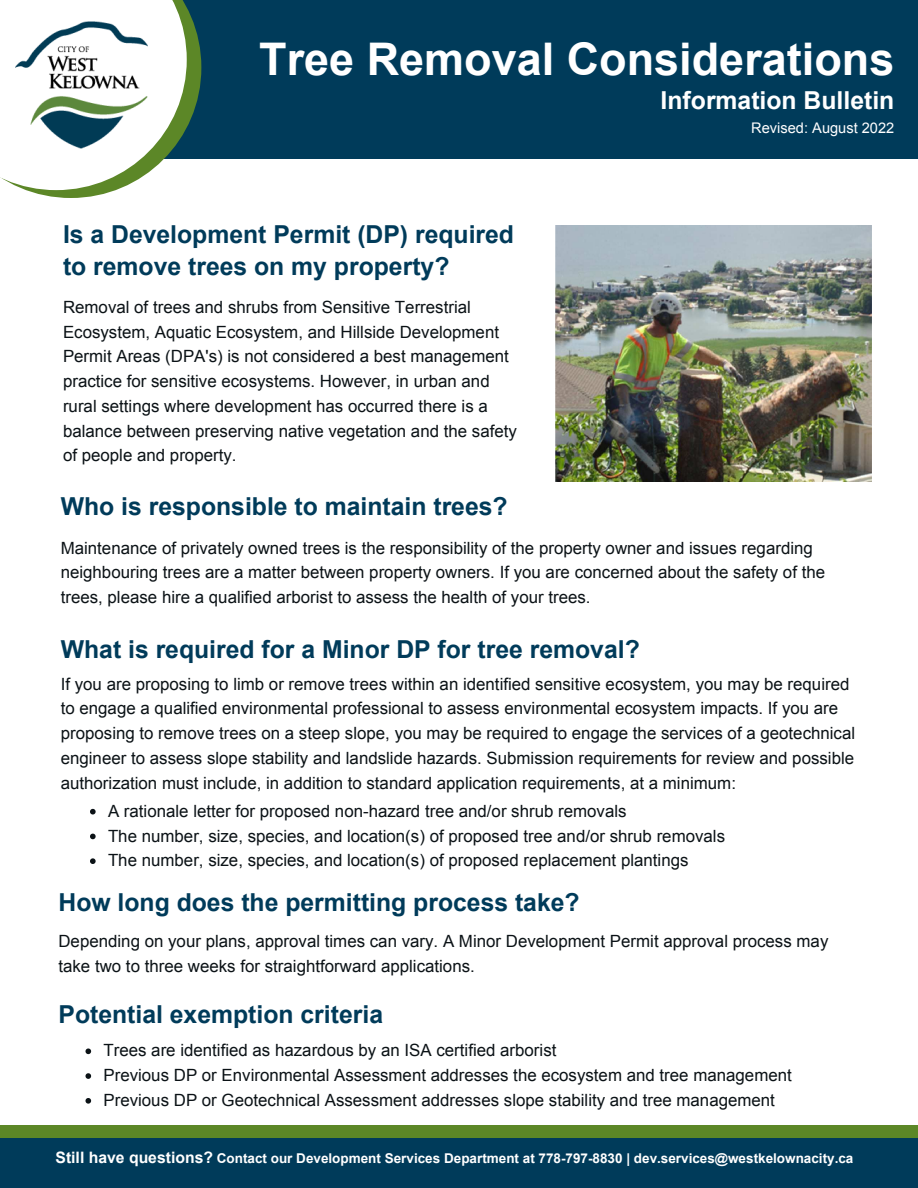
<style>
.page{position:relative;width:918px;height:1188px;background:#fff}
.page>*{position:absolute;margin:0;border:0;box-sizing:border-box;transform-origin:0 0}
.t1{font:700 45px "Arial";color:#fff}
.t2{font:700 24.75px/31.5px "Arial";color:#003b5a}
.t3{font:700 24.75px "Arial";color:#fff}
.t4{font:16.8px/24.8px "Arial";color:#0b1216}
.t5{font:14.7px "Arial";color:#fff}
.t6{font:700 13.5px "Arial";color:#fff}
.s1{font-size:15.75px}
</style>
<div class="page">
<div style="left:0;top:0;width:918px;height:159px;background:#003b5a"></div>
<svg style="left:86px;top:1048px;width:5px;height:6px"></svg>
<svg style="left:86px;top:1073px;width:5px;height:6px"></svg>
<svg style="left:86px;top:1098px;width:5px;height:6px"></svg>
<svg style="left:0;top:0;width:201px;height:198px"></svg>
<img style="left:16px;top:21px;width:131px;height:127px">
<svg style="left:90px;top:809px;width:6px;height:5px"></svg>
<svg style="left:90px;top:834px;width:6px;height:5px"></svg>
<svg style="left:90px;top:858px;width:6px;height:6px"></svg>
<img style="left:556px;top:225px;width:316px;height:257px">
<div style="left:0;top:1125px;width:918px;height:13px;background:#5c8727"></div>
<div style="left:0;top:1138px;width:918px;height:50px;background:#003b5a"></div>
<h1 class="t1" style="left:259px;top:30px;width:637px">Tree Removal Considerations</h1>
<h2 class="t3" style="left:661px;top:84px;width:235px">Information Bulletin</h2>
<p class="t5" style="left:751px;top:118px;width:145px">Revised: August 2022</p>
<h2 class="t2" style="left:63px;top:219px;width:453px">Is a Development Permit (DP) required to remove trees on my property?</h2>
<p class="t4" style="left:63px;top:295px;width:456px">Removal of trees and shrubs from Sensitive Terrestrial Ecosystem, Aquatic Ecosystem, and Hillside Development Permit Areas (DPA's) is not considered a best management practice for sensitive ecosystems. However, in urban and rural settings where development has occurred there is a balance between preserving native vegetation and the safety of people and property.</p>
<h2 class="t2" style="left:61px;top:492px;width:448px">Who is responsible to maintain trees?</h2>
<p class="t4" style="left:61px;top:535px;width:766px">Maintenance of privately owned trees is the responsibility of the property owner and issues regarding neighbouring trees are a matter between property owners. If you are concerned about the safety of the trees, please hire a qualified arborist to assess the health of your trees.</p>
<h2 class="t2" style="left:61px;top:634px;width:581px">What is required for a Minor DP for tree removal?</h2>
<p class="t4" style="left:61px;top:672px;width:796px">If you are proposing to limb or remove trees within an identified sensitive ecosystem, you may be required to engage a qualified environmental professional to assess environmental ecosystem impacts. If you are proposing to remove trees on a steep slope, you may be required to engage the services of a geotechnical engineer to assess slope stability and landslide hazards. Submission requirements for review and possible authorization must include, in addition to standard application requirements, at a minimum:</p>
<p class="t4" style="left:108px;top:799px;width:619px">A rationale letter for proposed non-hazard tree and/or shrub removals<br>The number, size, species, and location(s) of proposed tree and/or shrub removals<br>The number, size, species, and location(s) of proposed replacement plantings</p>
<h2 class="t2" style="left:58px;top:888px;width:523px">How long does the permitting process take?</h2>
<p class="t4" style="left:58px;top:929px;width:771px">Depending on your plans, approval times can vary. A Minor Development Permit approval process may take two to three weeks for straightforward applications.</p>
<h2 class="t2" style="left:58px;top:999px;width:326px">Potential exemption criteria</h2>
<p class="t4" style="left:103px;top:1038px;width:690px">Trees are identified as hazardous by an ISA certified arborist<br>Previous DP or Environmental Assessment addresses the ecosystem and tree management<br>Previous DP or Geotechnical Assessment addresses slope stability and tree management</p>
<p class="t6" style="left:56px;top:1150px;width:799px"><span class="s1">Still have questions?</span> Contact our Development Services Department at 778-797-8830 | dev.services@westkelownacity.ca</p>
</div>
